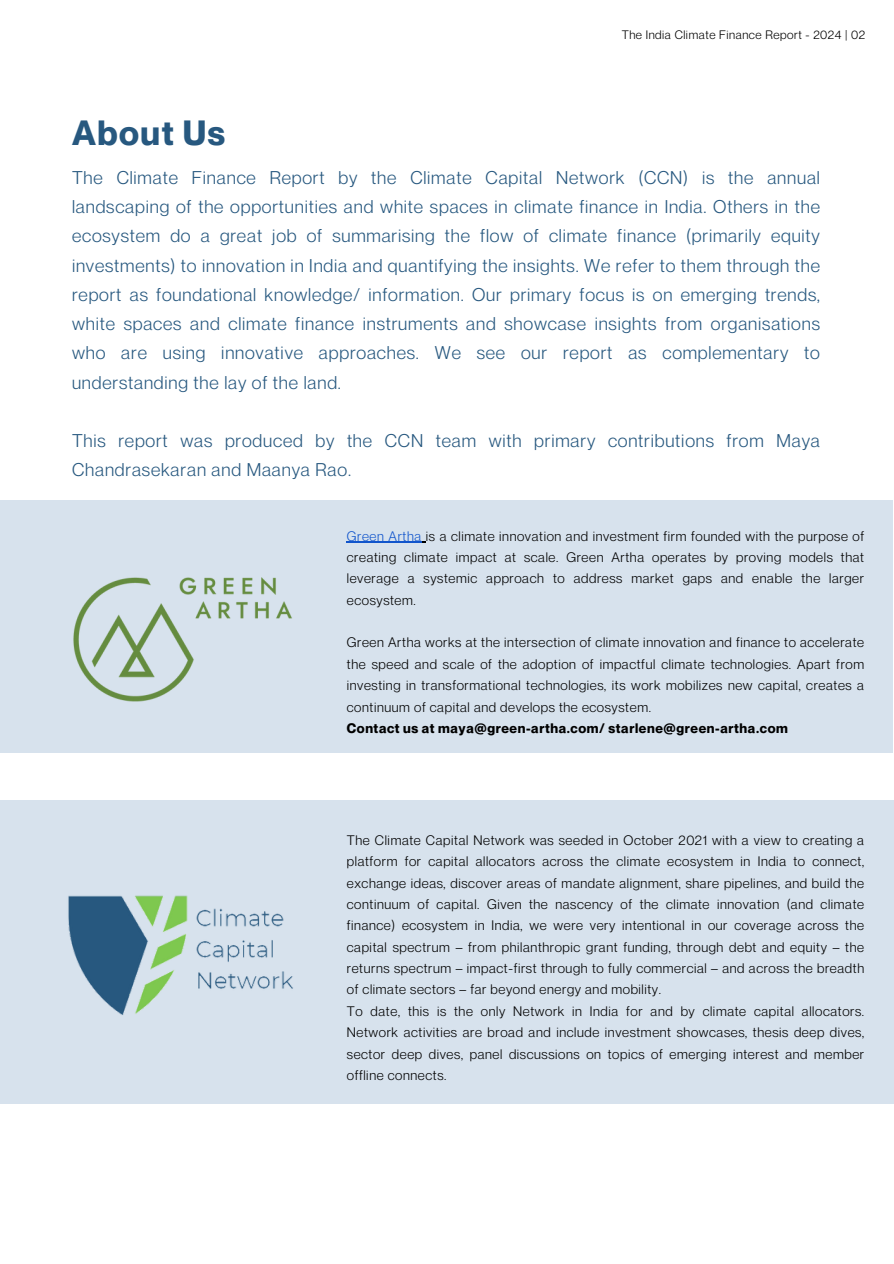
<style>
.page{position:relative;width:894px;height:1264px;background:#fff}
.page>*{position:absolute;margin:0;border:0;box-sizing:border-box;transform-origin:0 0}
.t1{font:700 34.35px "Neue Montreal";letter-spacing:.045em;color:#27587f}
.t2{font:18px/29.2px "Neue Montreal";letter-spacing:.045em;color:#27587f;text-align:justify}
.t3{font:13.5px/21.3px "Neue Montreal";letter-spacing:.045em;color:#000}
.t4{font:12px "Neue Montreal";letter-spacing:.045em;color:#000}
.s1{color:#15c}
.s2{font-weight:700}
</style>
<div class="page">
<div style="left:0;top:500px;width:893px;height:252px;background:#d7e2ed"></div>
<img style="left:73px;top:577px;width:219px;height:125px">
<hr style="left:347px;top:541px;width:75px;height:2px;background:#15c">
<div style="left:0;top:800px;width:893px;height:304px;background:#d7e2ed"></div>
<img style="left:68px;top:895px;width:225px;height:120px">
<p class="t1" style="left:72px;top:112px;width:154px">About Us</p>
<h3 class="t4" style="left:621px;top:27px;width:245px">The India Climate Finance Report - 2024 | 02</h3>
<h3 class="t2" style="left:72px;top:162px;width:749px">The Climate Finance Report by the Climate Capital Network (CCN) is the annual landscaping of the opportunities and white spaces in climate finance in India. Others in the ecosystem do a great job of summarising the flow of climate finance (primarily equity investments) to innovation in India and quantifying the insights. We refer to them through the report as foundational knowledge/ information. Our primary focus is on emerging trends, white spaces and climate finance instruments and showcase insights from organisations who are using innovative approaches. We see our report as complementary to understanding the lay of the land.</h3>
<p class="t2" style="left:72px;top:426px;width:749px">This report was produced by the CCN team with primary contributions from Maya<br>Chandrasekaran and Maanya Rao.</p>
<h2 class="t3" style="left:347px;top:525px;width:518px;text-align:justify"><span class="s1">Green Artha</span> is a climate innovation and investment firm founded with the purpose of creating climate impact at scale. Green Artha operates by proving models that leverage a systemic approach to address market gaps and enable the larger ecosystem.</h2>
<h2 class="t3" style="left:347px;top:632px;width:518px">Green Artha works at the intersection of climate innovation and finance to accelerate the speed and scale of the adoption of impactful climate technologies. Apart from investing in transformational technologies, its work mobilizes new capital, creates a continuum of capital and develops the ecosystem.<br><span class="s2">Contact us at maya@green-artha.com/ starlene@green-artha.com</span></h2>
<h3 class="t3" style="left:347px;top:829px;width:518px">The Climate Capital Network was seeded in October 2021 with a view to creating a platform for capital allocators across the climate ecosystem in India to connect, exchange ideas, discover areas of mandate alignment, share pipelines, and build the continuum of capital. Given the nascency of the climate innovation (and climate finance) ecosystem in India, we were very intentional in our coverage across the capital spectrum – from philanthropic grant funding, through debt and equity – the returns spectrum – impact-first through to fully commercial – and across the breadth of climate sectors – far beyond energy and mobility.<br>To date, this is the only Network in India for and by climate capital allocators.<br>Network activities are broad and include investment showcases, thesis deep dives, sector deep dives, panel discussions on topics of emerging interest and member offline connects.</h3>
</div>
